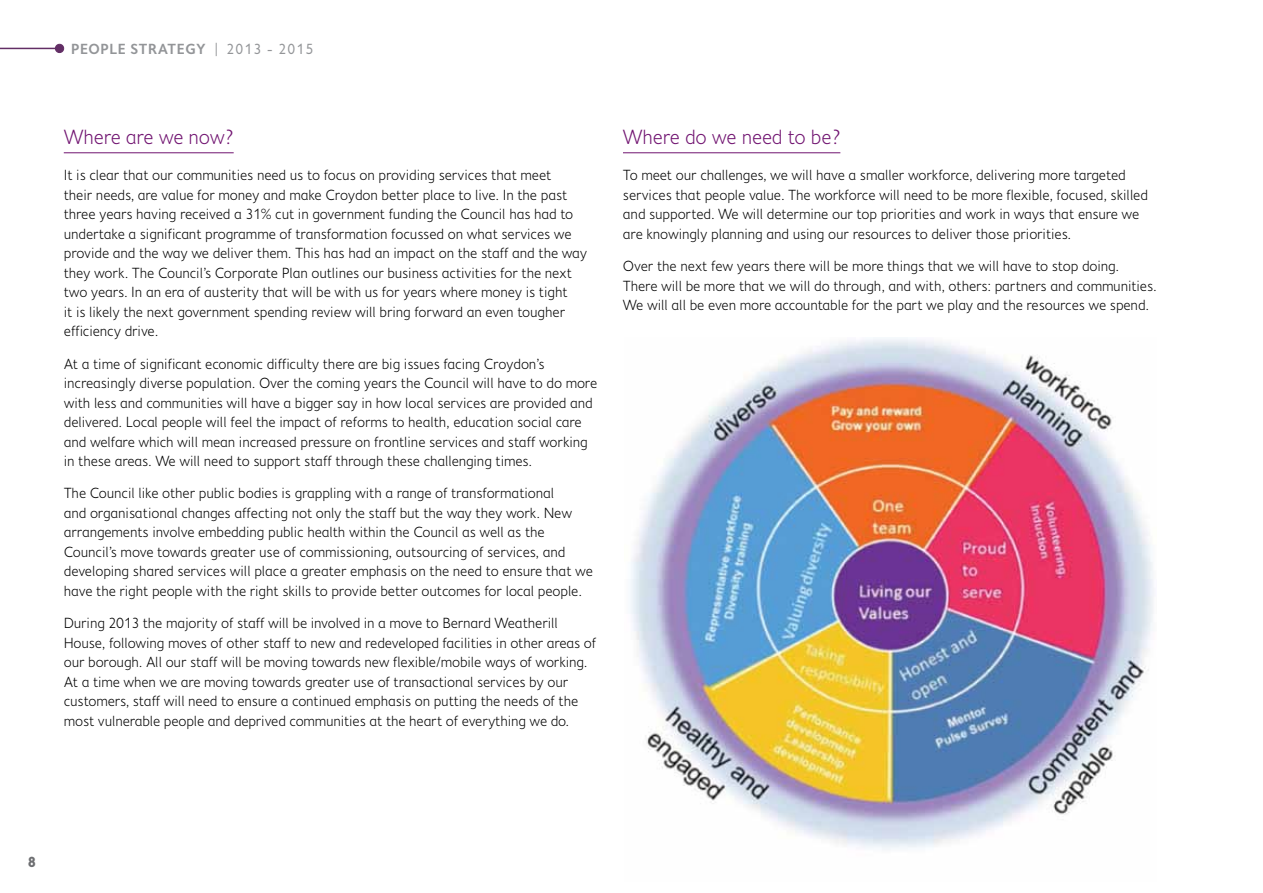
<style>
.page{position:relative;width:1263px;height:893px;background:#fff}
.page>*{position:absolute;margin:0;border:0;box-sizing:border-box;transform-origin:0 0}
.t1{font:300 21px "Fiendstar";letter-spacing:-.01em;color:#711471}
.t2{font:300 15px/19.5px "Fiendstar";letter-spacing:-.01em;color:#000}
.t3{font:600 15px "Fiendstar";letter-spacing:.03em;color:#939598}
.t4{font:700 15px "Fiendstar";color:#6d6e71}
.s1{font-weight:400}
</style>
<div class="page">
<hr style="left:0;top:48px;width:60px;height:1px;background:#622e65">
<div style="left:55px;top:44px;width:9px;height:9px;background:#622e65;border-radius:50%"></div>
<div style="left:55px;top:44px;width:9px;height:9px;border:1px solid #622e65;border-radius:50%"></div>
<img style="left:630px;top:338px;width:524px;height:512px">
<hr style="left:64px;top:152px;width:170px;height:1px;background:#711471">
<hr style="left:623px;top:152px;width:217px;height:1px;background:#711471">
<p class="t3" style="left:71px;top:41px;width:243px">PEOPLE STRATEGY <span class="s1">| 2013 - 2015</span></p>
<h1 class="t1" style="left:64px;top:125px;width:171px">Where are we now?</h1>
<p class="t2" style="left:64px;top:166px;width:525px">It is clear that our communities need us to focus on providing services that meet<br>their needs, are value for money and make Croydon better place to live. In the past three years having received a 31% cut in government funding the Council has had to undertake a significant programme of transformation focussed on what services we provide and the way we deliver them. This has had an impact on the staff and the way they work. The Council’s Corporate Plan outlines our business activities for the next two years. In an era of austerity that will be with us for years where money is tight<br>it is likely the next government spending review will bring forward an even tougher efficiency drive.</p>
<p class="t2" style="left:64px;top:354px;width:535px">At a time of significant economic difficulty there are big issues facing Croydon’s increasingly diverse population. Over the coming years the Council will have to do more with less and communities will have a bigger say in how local services are provided and delivered. Local people will feel the impact of reforms to health, education social care and welfare which will mean increased pressure on frontline services and staff working in these areas. We will need to support staff through these challenging times.</p>
<p class="t2" style="left:64px;top:484px;width:531px">The Council like other public bodies is grappling with a range of transformational<br>and organisational changes affecting not only the staff but the way they work. New arrangements involve embedding public health within the Council as well as the Council’s move towards greater use of commissioning, outsourcing of services, and developing shared services will place a greater emphasis on the need to ensure that we have the right people with the right skills to provide better outcomes for local people.</p>
<p class="t2" style="left:64px;top:613px;width:534px">During 2013 the majority of staff will be involved in a move to Bernard Weatherill House, following moves of other staff to new and redeveloped facilities in other areas of our borough. All our staff will be moving towards new flexible/mobile ways of working.<br>At a time when we are moving towards greater use of transactional services by our customers, staff will need to ensure a continued emphasis on putting the needs of the most vulnerable people and deprived communities at the heart of everything we do.</p>
<h1 class="t1" style="left:623px;top:125px;width:219px">Where do we need to be?</h1>
<p class="t2" style="left:623px;top:166px;width:527px">To meet our challenges, we will have a smaller workforce, delivering more targeted services that people value. The workforce will need to be more flexible, focused, skilled and supported. We will determine our top priorities and work in ways that ensure we are knowingly planning and using our resources to deliver those priorities.</p>
<p class="t2" style="left:623px;top:256px;width:535px">Over the next few years there will be more things that we will have to stop doing.<br>There will be more that we will do through, and with, others: partners and communities.<br>We will all be even more accountable for the part we play and the resources we spend.</p>
<p class="t4" style="left:28px;top:853px;width:10px">8</p>
</div>
